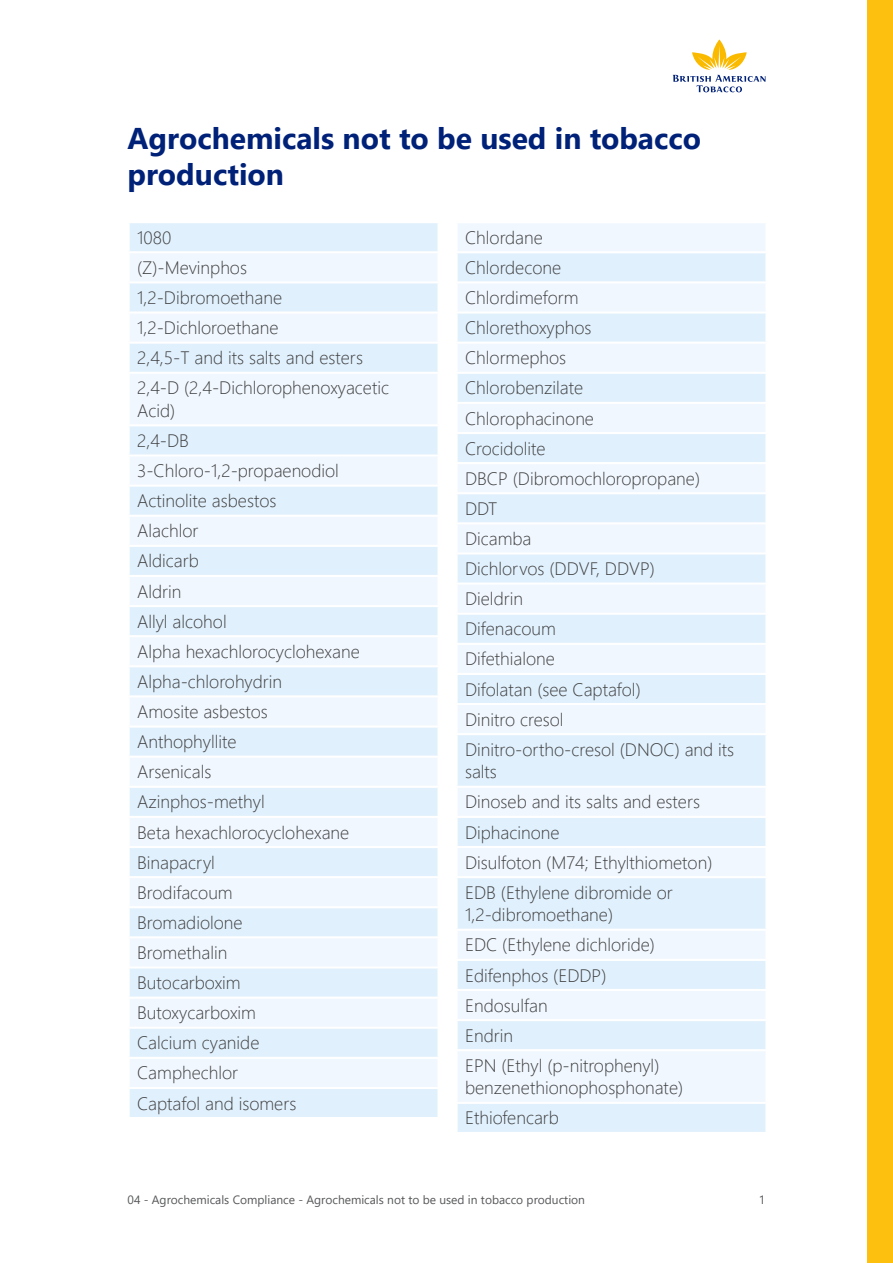
<style>
.page{position:relative;width:893px;height:1263px;background:#fff}
.page>*{position:absolute;margin:0;border:0;box-sizing:border-box;transform-origin:0 0}
.TITULO_1{font:700 30px/36px "Segoe UI";color:#002178}
.TEXTO{font:300 18px/22.5px "Segoe UI";color:#3e3e3f}
.t1{font:12px "Segoe UI";color:#57585a}
</style>
<div class="page">
<svg style="left:673px;top:39px;width:92px;height:53px"></svg>
<div style="left:868px;top:0;width:25px;height:1263px;background:#fec00f"></div>
<div style="left:130px;top:223px;width:307px;height:894px;background:#e0f0fc"></div>
<svg style="left:130px;top:253px;width:307px;height:834px;fill:#f0f7fe"></svg>
<hr style="left:128px;top:251px;width:312px;height:2px;background:#fff">
<hr style="left:128px;top:281px;width:312px;height:2px;background:#fff">
<hr style="left:128px;top:311px;width:312px;height:3px;background:#fff">
<hr style="left:128px;top:342px;width:312px;height:2px;background:#fff">
<hr style="left:128px;top:372px;width:312px;height:2px;background:#fff">
<hr style="left:128px;top:424px;width:312px;height:2px;background:#fff">
<hr style="left:128px;top:454px;width:312px;height:3px;background:#fff">
<hr style="left:128px;top:485px;width:312px;height:2px;background:#fff">
<hr style="left:128px;top:515px;width:312px;height:2px;background:#fff">
<hr style="left:128px;top:545px;width:312px;height:2px;background:#fff">
<hr style="left:128px;top:575px;width:312px;height:2px;background:#fff">
<hr style="left:128px;top:605px;width:312px;height:2px;background:#fff">
<hr style="left:128px;top:635px;width:312px;height:2px;background:#fff">
<hr style="left:128px;top:665px;width:312px;height:2px;background:#fff">
<hr style="left:128px;top:695px;width:312px;height:2px;background:#fff">
<hr style="left:128px;top:725px;width:312px;height:3px;background:#fff">
<hr style="left:128px;top:756px;width:312px;height:2px;background:#fff">
<hr style="left:128px;top:786px;width:312px;height:2px;background:#fff">
<hr style="left:128px;top:816px;width:312px;height:2px;background:#fff">
<hr style="left:128px;top:846px;width:312px;height:2px;background:#fff">
<hr style="left:128px;top:876px;width:312px;height:2px;background:#fff">
<hr style="left:128px;top:906px;width:312px;height:2px;background:#fff">
<hr style="left:128px;top:936px;width:312px;height:2px;background:#fff">
<hr style="left:128px;top:966px;width:312px;height:2px;background:#fff">
<hr style="left:128px;top:996px;width:312px;height:3px;background:#fff">
<hr style="left:128px;top:1027px;width:312px;height:2px;background:#fff">
<hr style="left:128px;top:1057px;width:312px;height:2px;background:#fff">
<hr style="left:128px;top:1087px;width:312px;height:2px;background:#fff">
<div style="left:458px;top:223px;width:307px;height:28px;background:#f0f7fe"></div>
<svg style="left:458px;top:253px;width:307px;height:879px;fill:#e0f0fc"></svg>
<hr style="left:455px;top:281px;width:312px;height:2px;background:#fff">
<hr style="left:455px;top:311px;width:312px;height:3px;background:#fff">
<hr style="left:455px;top:342px;width:312px;height:2px;background:#fff">
<hr style="left:455px;top:372px;width:312px;height:2px;background:#fff">
<hr style="left:455px;top:402px;width:312px;height:2px;background:#fff">
<hr style="left:455px;top:432px;width:312px;height:2px;background:#fff">
<hr style="left:455px;top:462px;width:312px;height:2px;background:#fff">
<hr style="left:455px;top:492px;width:312px;height:2px;background:#fff">
<hr style="left:455px;top:522px;width:312px;height:2px;background:#fff">
<hr style="left:455px;top:552px;width:312px;height:2px;background:#fff">
<hr style="left:455px;top:582px;width:312px;height:3px;background:#fff">
<hr style="left:455px;top:613px;width:312px;height:2px;background:#fff">
<hr style="left:455px;top:643px;width:312px;height:2px;background:#fff">
<hr style="left:455px;top:673px;width:312px;height:2px;background:#fff">
<hr style="left:455px;top:703px;width:312px;height:2px;background:#fff">
<hr style="left:455px;top:733px;width:312px;height:2px;background:#fff">
<hr style="left:455px;top:786px;width:312px;height:2px;background:#fff">
<hr style="left:455px;top:816px;width:312px;height:2px;background:#fff">
<hr style="left:455px;top:846px;width:312px;height:2px;background:#fff">
<hr style="left:455px;top:876px;width:312px;height:2px;background:#fff">
<hr style="left:455px;top:929px;width:312px;height:2px;background:#fff">
<hr style="left:455px;top:959px;width:312px;height:2px;background:#fff">
<hr style="left:455px;top:989px;width:312px;height:2px;background:#fff">
<hr style="left:455px;top:1019px;width:312px;height:2px;background:#fff">
<hr style="left:455px;top:1049px;width:312px;height:2px;background:#fff">
<hr style="left:455px;top:1102px;width:312px;height:2px;background:#fff">
<p class="TITULO_1" style="left:128px;top:120px;width:575px">Agrochemicals not to be used in tobacco production</p>
<p class="TEXTO" style="left:137px;top:225px;width:36px">1080</p>
<p class="TEXTO" style="left:137px;top:255px;width:111px">(Z)-Mevinphos</p>
<p class="TEXTO" style="left:137px;top:286px;width:147px">1,2-Dibromoethane</p>
<p class="TEXTO" style="left:137px;top:316px;width:143px">1,2-Dichloroethane</p>
<p class="TEXTO" style="left:137px;top:346px;width:227px">2,4,5-T and its salts and esters</p>
<p class="TEXTO" style="left:137px;top:376px;width:253px">2,4-D (2,4-Dichlorophenoxyacetic<br>Acid)</p>
<p class="TEXTO" style="left:137px;top:428px;width:53px">2,4-DB</p>
<p class="TEXTO" style="left:137px;top:459px;width:203px">3-Chloro-1,2-propaenodiol</p>
<p class="TEXTO" style="left:137px;top:489px;width:141px">Actinolite asbestos</p>
<p class="TEXTO" style="left:137px;top:519px;width:63px">Alachlor</p>
<p class="TEXTO" style="left:137px;top:549px;width:63px">Aldicarb</p>
<p class="TEXTO" style="left:137px;top:579px;width:46px">Aldrin</p>
<p class="TEXTO" style="left:137px;top:609px;width:91px">Allyl alcohol</p>
<p class="TEXTO" style="left:137px;top:639px;width:224px">Alpha hexachlorocyclohexane</p>
<p class="TEXTO" style="left:137px;top:669px;width:146px">Alpha-chlorohydrin</p>
<p class="TEXTO" style="left:137px;top:700px;width:132px">Amosite asbestos</p>
<p class="TEXTO" style="left:137px;top:730px;width:101px">Anthophyllite</p>
<p class="TEXTO" style="left:137px;top:760px;width:76px">Arsenicals</p>
<p class="TEXTO" style="left:137px;top:790px;width:129px">Azinphos-methyl</p>
<p class="TEXTO" style="left:137px;top:820px;width:214px">Beta hexachlorocyclohexane</p>
<p class="TEXTO" style="left:137px;top:850px;width:79px">Binapacryl</p>
<p class="TEXTO" style="left:137px;top:880px;width:97px">Brodifacoum</p>
<p class="TEXTO" style="left:137px;top:910px;width:107px">Bromadiolone</p>
<p class="TEXTO" style="left:137px;top:940px;width:92px">Bromethalin</p>
<p class="TEXTO" style="left:137px;top:971px;width:105px">Butocarboxim</p>
<p class="TEXTO" style="left:137px;top:1001px;width:120px">Butoxycarboxim</p>
<p class="TEXTO" style="left:137px;top:1031px;width:124px">Calcium cyanide</p>
<p class="TEXTO" style="left:137px;top:1061px;width:103px">Camphechlor</p>
<p class="TEXTO" style="left:137px;top:1091px;width:161px">Captafol and isomers</p>
<p class="TEXTO" style="left:465px;top:225px;width:79px">Chlordane</p>
<p class="TEXTO" style="left:465px;top:255px;width:98px">Chlordecone</p>
<p class="TEXTO" style="left:465px;top:286px;width:115px">Chlordimeform</p>
<p class="TEXTO" style="left:465px;top:316px;width:128px">Chlorethoxyphos</p>
<p class="TEXTO" style="left:465px;top:346px;width:103px">Chlormephos</p>
<p class="TEXTO" style="left:465px;top:376px;width:120px">Chlorobenzilate</p>
<p class="TEXTO" style="left:465px;top:406px;width:131px">Chlorophacinone</p>
<p class="TEXTO" style="left:465px;top:436px;width:82px">Crocidolite</p>
<p class="TEXTO" style="left:465px;top:466px;width:236px">DBCP (Dibromochloropropane)</p>
<p class="TEXTO" style="left:465px;top:496px;width:34px">DDT</p>
<p class="TEXTO" style="left:465px;top:526px;width:68px">Dicamba</p>
<p class="TEXTO" style="left:465px;top:557px;width:191px">Dichlorvos (DDVF, DDVP)</p>
<p class="TEXTO" style="left:465px;top:587px;width:59px">Dieldrin</p>
<p class="TEXTO" style="left:465px;top:617px;width:92px">Difenacoum</p>
<p class="TEXTO" style="left:465px;top:647px;width:91px">Difethialone</p>
<p class="TEXTO" style="left:465px;top:677px;width:177px">Difolatan (see Captafol)</p>
<p class="TEXTO" style="left:465px;top:707px;width:100px">Dinitro cresol</p>
<p class="TEXTO" style="left:465px;top:737px;width:271px">Dinitro-ortho-cresol (DNOC) and its salts</p>
<p class="TEXTO" style="left:465px;top:790px;width:237px">Dinoseb and its salts and esters</p>
<p class="TEXTO" style="left:465px;top:820px;width:96px">Diphacinone</p>
<p class="TEXTO" style="left:465px;top:850px;width:249px">Disulfoton (M74; Ethylthiometon)</p>
<p class="TEXTO" style="left:465px;top:880px;width:209px">EDB (Ethylene dibromide or<br>1,2-dibromoethane)</p>
<p class="TEXTO" style="left:465px;top:933px;width:191px">EDC (Ethylene dichloride)</p>
<p class="TEXTO" style="left:465px;top:963px;width:143px">Edifenphos (EDDP)</p>
<p class="TEXTO" style="left:465px;top:993px;width:84px">Endosulfan</p>
<p class="TEXTO" style="left:465px;top:1023px;width:49px">Endrin</p>
<p class="TEXTO" style="left:465px;top:1053px;width:220px">EPN (Ethyl (p-nitrophenyl) benzenethionophosphonate)</p>
<p class="TEXTO" style="left:465px;top:1106px;width:95px">Ethiofencarb</p>
<p class="t1" style="left:128px;top:1190px;width:459px">04 - Agrochemicals Compliance - Agrochemicals not to be used in tobacco production</p>
<p class="t1" style="left:759px;top:1190px;width:8px">1</p>
</div>
